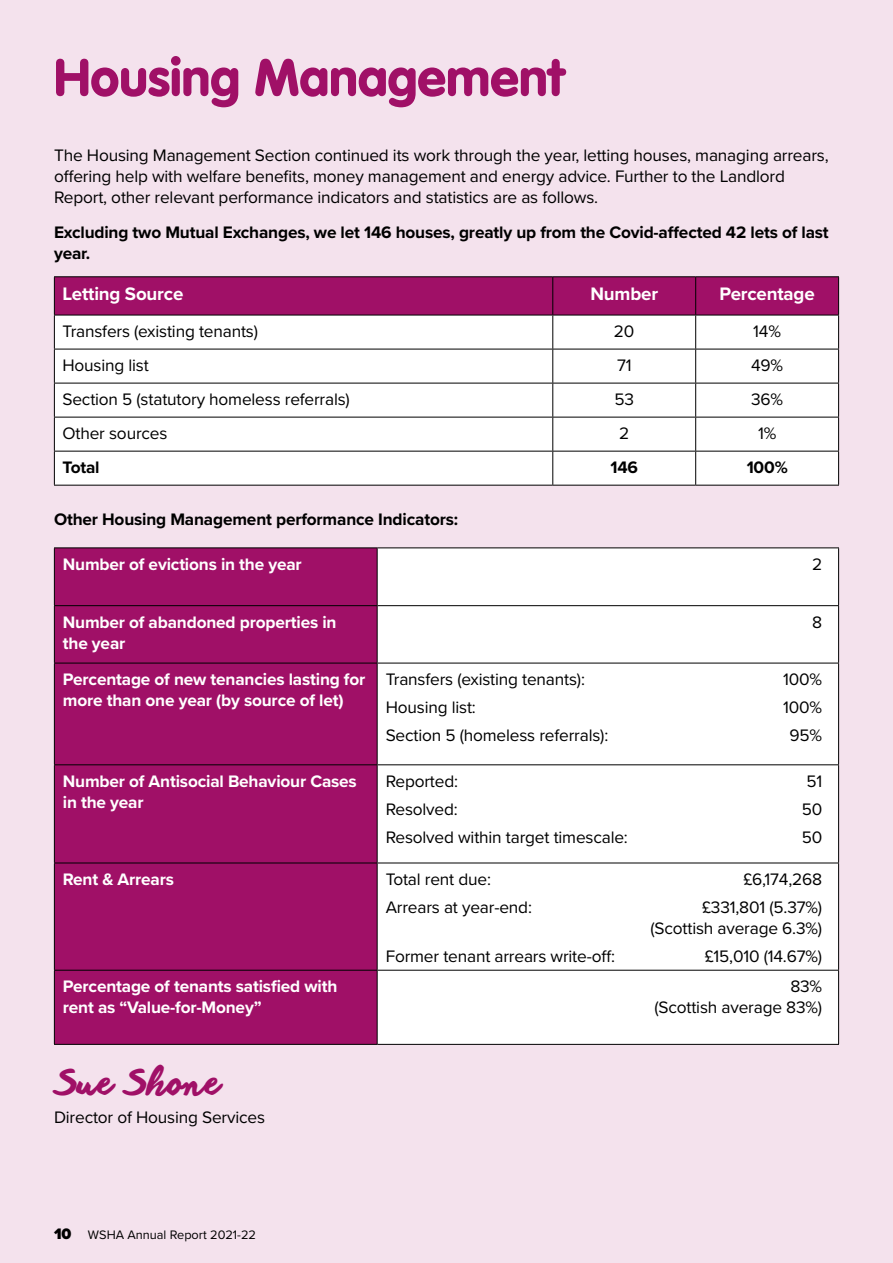
<style>
.page{position:relative;width:893px;height:1263px;background:#f4e2ed}
.page>*{position:absolute;margin:0;border:0;box-sizing:border-box;transform-origin:0 0}
.t1{font:900 51.75px "VAG Rounded";color:#a01067}
.t2{font:36px "anothershabby";color:#a01067}
.t3{font:700 18.75px "Proxima Nova";letter-spacing:-.01em;color:#fff}
.t4{font:17.25px/20.7px "Proxima Nova";letter-spacing:-.01em;color:#000;text-align:right}
.t5{font:700 17.25px/20.7px "Proxima Nova";letter-spacing:-.01em;color:#fff}
.t6{font:700 17.25px/20.7px "Proxima Nova";letter-spacing:-.01em;color:#000}
.t7{font:900 15.75px "Proxima Nova";color:#000}
.t8{font:12.75px "Proxima Nova";color:#000}
</style>
<div class="page">
<div style="left:55px;top:548px;width:322px;height:496px;background:#a01067"></div>
<div style="left:378px;top:548px;width:460px;height:496px;background:#fff"></div>
<hr style="left:54px;top:547px;width:323px;height:1px;background:#000">
<hr style="left:54px;top:548px;width:1px;height:57px;background:#000">
<hr style="left:377px;top:547px;width:462px;height:1px;background:#000">
<hr style="left:377px;top:548px;width:1px;height:57px;background:#000">
<hr style="left:838px;top:548px;width:1px;height:57px;background:#000">
<hr style="left:54px;top:605px;width:323px;height:1px;background:#000">
<hr style="left:54px;top:606px;width:1px;height:57px;background:#000">
<hr style="left:377px;top:605px;width:462px;height:1px;background:#000">
<hr style="left:377px;top:606px;width:1px;height:57px;background:#000">
<hr style="left:838px;top:606px;width:1px;height:57px;background:#000">
<hr style="left:54px;top:663px;width:323px;height:1px;background:#000">
<hr style="left:54px;top:663px;width:1px;height:101px;background:#000">
<hr style="left:377px;top:663px;width:462px;height:1px;background:#000">
<hr style="left:377px;top:663px;width:1px;height:101px;background:#000">
<hr style="left:838px;top:663px;width:1px;height:101px;background:#000">
<hr style="left:54px;top:764px;width:323px;height:1px;background:#000">
<hr style="left:54px;top:765px;width:1px;height:98px;background:#000">
<hr style="left:377px;top:764px;width:462px;height:1px;background:#000">
<hr style="left:377px;top:765px;width:1px;height:98px;background:#000">
<hr style="left:838px;top:765px;width:1px;height:98px;background:#000">
<hr style="left:54px;top:863px;width:323px;height:1px;background:#000">
<hr style="left:54px;top:863px;width:1px;height:107px;background:#000">
<hr style="left:377px;top:863px;width:462px;height:1px;background:#000">
<hr style="left:377px;top:863px;width:1px;height:107px;background:#000">
<hr style="left:838px;top:863px;width:1px;height:107px;background:#000">
<hr style="left:54px;top:970px;width:323px;height:1px;background:#000">
<hr style="left:54px;top:970px;width:1px;height:74px;background:#000">
<hr style="left:377px;top:970px;width:462px;height:1px;background:#000">
<hr style="left:377px;top:970px;width:1px;height:74px;background:#000">
<hr style="left:838px;top:970px;width:1px;height:74px;background:#000">
<hr style="left:54px;top:1044px;width:323px;height:1px;background:#000">
<hr style="left:377px;top:1044px;width:462px;height:1px;background:#000">
<div style="left:55px;top:277px;width:783px;height:38px;background:#a01067"></div>
<div style="left:55px;top:316px;width:783px;height:169px;background:#fff"></div>
<hr style="left:54px;top:276px;width:499px;height:1px;background:#000">
<hr style="left:54px;top:277px;width:1px;height:38px;background:#000">
<hr style="left:553px;top:276px;width:143px;height:1px;background:#000">
<hr style="left:552px;top:277px;width:1px;height:38px;background:#000">
<hr style="left:696px;top:276px;width:143px;height:1px;background:#000">
<hr style="left:695px;top:277px;width:1px;height:38px;background:#000">
<hr style="left:838px;top:277px;width:1px;height:38px;background:#000">
<hr style="left:54px;top:315px;width:499px;height:1px;background:#000">
<hr style="left:54px;top:315px;width:1px;height:34px;background:#000">
<hr style="left:553px;top:315px;width:143px;height:1px;background:#000">
<hr style="left:552px;top:315px;width:1px;height:34px;background:#000">
<hr style="left:696px;top:315px;width:143px;height:1px;background:#000">
<hr style="left:695px;top:315px;width:1px;height:34px;background:#000">
<hr style="left:838px;top:315px;width:1px;height:34px;background:#000">
<hr style="left:54px;top:349px;width:499px;height:1px;background:#000">
<hr style="left:54px;top:349px;width:1px;height:34px;background:#000">
<hr style="left:553px;top:349px;width:143px;height:1px;background:#000">
<hr style="left:552px;top:349px;width:1px;height:34px;background:#000">
<hr style="left:696px;top:349px;width:143px;height:1px;background:#000">
<hr style="left:695px;top:349px;width:1px;height:34px;background:#000">
<hr style="left:838px;top:349px;width:1px;height:34px;background:#000">
<hr style="left:54px;top:383px;width:499px;height:1px;background:#000">
<hr style="left:54px;top:383px;width:1px;height:34px;background:#000">
<hr style="left:553px;top:383px;width:143px;height:1px;background:#000">
<hr style="left:552px;top:383px;width:1px;height:34px;background:#000">
<hr style="left:696px;top:383px;width:143px;height:1px;background:#000">
<hr style="left:695px;top:383px;width:1px;height:34px;background:#000">
<hr style="left:838px;top:383px;width:1px;height:34px;background:#000">
<hr style="left:54px;top:417px;width:499px;height:1px;background:#000">
<hr style="left:54px;top:417px;width:1px;height:34px;background:#000">
<hr style="left:553px;top:417px;width:143px;height:1px;background:#000">
<hr style="left:552px;top:417px;width:1px;height:34px;background:#000">
<hr style="left:696px;top:417px;width:143px;height:1px;background:#000">
<hr style="left:695px;top:417px;width:1px;height:34px;background:#000">
<hr style="left:838px;top:417px;width:1px;height:34px;background:#000">
<hr style="left:54px;top:451px;width:499px;height:1px;background:#000">
<hr style="left:54px;top:451px;width:1px;height:34px;background:#000">
<hr style="left:553px;top:451px;width:143px;height:1px;background:#000">
<hr style="left:552px;top:451px;width:1px;height:34px;background:#000">
<hr style="left:696px;top:451px;width:143px;height:1px;background:#000">
<hr style="left:695px;top:451px;width:1px;height:34px;background:#000">
<hr style="left:838px;top:451px;width:1px;height:34px;background:#000">
<hr style="left:54px;top:485px;width:499px;height:1px;background:#000">
<hr style="left:553px;top:485px;width:143px;height:1px;background:#000">
<hr style="left:696px;top:485px;width:143px;height:1px;background:#000">
<h1 class="t1" style="left:54px;top:46px;width:512px">Housing Management</h1>
<p class="t4" style="left:54px;top:145px;width:776px;text-align:left">The Housing Management Section continued its work through the year, letting houses, managing arrears, offering help with welfare benefits, money management and energy advice. Further to the Landlord<br>Report, other relevant performance indicators and statistics are as follows.</p>
<p class="t6" style="left:54px;top:221px;width:776px">Excluding two Mutual Exchanges, we let 146 houses, greatly up from the Covid-affected 42 lets of last year.</p>
<p class="t3" style="left:62px;top:280px;width:122px">Letting Source</p>
<p class="t3" style="left:590px;top:280px;width:69px">Number</p>
<p class="t3" style="left:719px;top:280px;width:97px">Percentage</p>
<p class="t4" style="left:62px;top:320px;width:197px">Transfers (existing tenants)</p>
<p class="t4" style="left:614px;top:320px;width:22px">20</p>
<p class="t4" style="left:753px;top:320px;width:29px">14%</p>
<p class="t4" style="left:62px;top:354px;width:88px">Housing list</p>
<p class="t4" style="left:617px;top:354px;width:16px">71</p>
<p class="t4" style="left:751px;top:354px;width:34px">49%</p>
<p class="t4" style="left:63px;top:388px;width:289px">Section 5 (statutory homeless referrals)</p>
<p class="t4" style="left:614px;top:388px;width:21px">53</p>
<p class="t4" style="left:751px;top:388px;width:34px">36%</p>
<p class="t4" style="left:63px;top:422px;width:106px">Other sources</p>
<p class="t4" style="left:619px;top:422px;width:12px">2</p>
<p class="t4" style="left:758px;top:422px;width:20px">1%</p>
<p class="t6" style="left:63px;top:457px;width:39px">Total</p>
<p class="t6" style="left:610px;top:457px;width:29px">146</p>
<p class="t6" style="left:747px;top:457px;width:43px">100%</p>
<p class="t6" style="left:54px;top:508px;width:406px">Other Housing Management performance Indicators:</p>
<p class="t5" style="left:63px;top:553px;width:240px">Number of evictions in the year</p>
<p class="t4" style="left:812px;top:553px;width:12px">2</p>
<p class="t5" style="left:63px;top:611px;width:275px">Number of abandoned properties in the year</p>
<p class="t4" style="left:812px;top:611px;width:12px">8</p>
<p class="t5" style="left:63px;top:669px;width:304px">Percentage of new tenancies lasting for more than one year (by source of let)</p>
<p class="t4" style="left:386px;top:668px;width:201px">Transfers (existing tenants):</p>
<p class="t4" style="left:783px;top:668px;width:41px">100%</p>
<p class="t4" style="left:386px;top:696px;width:92px">Housing list:</p>
<p class="t4" style="left:783px;top:696px;width:41px">100%</p>
<p class="t4" style="left:386px;top:724px;width:224px">Section 5 (homeless referrals):</p>
<p class="t4" style="left:790px;top:724px;width:34px">95%</p>
<p class="t5" style="left:63px;top:770px;width:295px">Number of Antisocial Behaviour Cases in the year</p>
<p class="t4" style="left:386px;top:770px;width:74px">Reported:</p>
<p class="t4" style="left:806px;top:770px;width:17px">51</p>
<p class="t4" style="left:386px;top:798px;width:74px">Resolved:</p>
<p class="t4" style="left:802px;top:798px;width:22px">50</p>
<p class="t4" style="left:386px;top:826px;width:244px">Resolved within target timescale:</p>
<p class="t4" style="left:802px;top:826px;width:22px">50</p>
<p class="t5" style="left:63px;top:869px;width:113px">Rent &amp; Arrears</p>
<p class="t4" style="left:386px;top:868px;width:107px">Total rent due:</p>
<p class="t4" style="left:743px;top:868px;width:80px">£6,174,268</p>
<p class="t4" style="left:386px;top:896px;width:148px">Arrears at year-end:</p>
<p class="t4" style="left:650px;top:896px;width:173px">£331,801 (5.37%) (Scottish average 6.3%)</p>
<p class="t4" style="left:386px;top:945px;width:231px">Former tenant arrears write-off:</p>
<p class="t4" style="left:705px;top:945px;width:119px">£15,010 (14.67%)</p>
<p class="t5" style="left:63px;top:976px;width:276px">Percentage of tenants satisfied with rent as “Value-for-Money”</p>
<p class="t4" style="left:654px;top:975px;width:169px">83%<br>(Scottish average 83%)</p>
<h2 class="t2" style="left:54px;top:1061px;width:167px">Sue Shone</h2>
<p class="t4" style="left:54px;top:1106px;width:213px">Director of Housing Services</p>
<p class="t7" style="left:54px;top:1222px;width:19px">10</p>
<p class="t8" style="left:88px;top:1225px;width:170px">WSHA Annual Report 2021-22</p>
</div>
